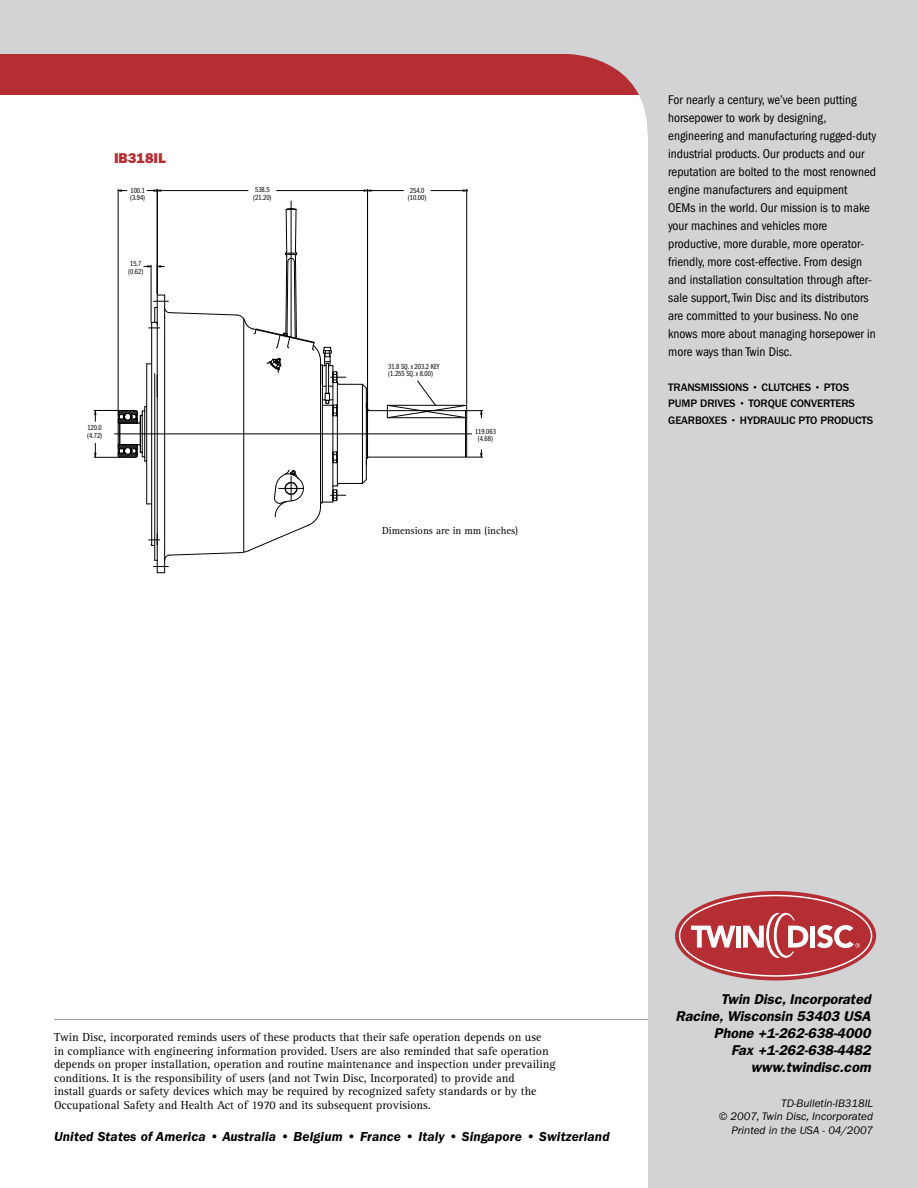
<style>
.page{position:relative;width:918px;height:1188px;background:#fff}
.page>*{position:absolute;margin:0;border:0;box-sizing:border-box;transform-origin:0 0}
.t1{font:italic 600 14.25px/17.1px "Franklin Gothic";color:#000;text-align:right}
.t2{font:800 14.25px "Franklin Gothic";color:#b42e34}
.t3{font:italic 600 13.5px "Franklin Gothic";letter-spacing:.01em;color:#000}
.t4{font:condensed 13.05px/18px "Franklin Gothic";color:#000}
.t5{font:12px/13.5px "Rotis Serif";color:#000}
.t6{font:500 11.25px/16.5px "Franklin Gothic";letter-spacing:-.01em;color:#000}
.t7{font:italic 11.25px/13.5px "Franklin Gothic";color:#000;text-align:right}
.t8{font:10.5px "Rotis Serif";color:#000}
.t9{font:7.65px/7.6px "Franklin Gothic Book Cmpr";color:#000}
</style>
<div class="page">
<div style="left:648px;top:27px;width:270px;height:1161px;background:#d1d3d4"></div>
<div style="left:0;top:0;width:918px;height:54px;background:#d1d3d4"></div>
<div style="left:0;top:54px;width:663px;height:40px;background:#b42e34"></div>
<svg style="left:567px;top:54px;width:96px;height:81px"></svg>
<div style="left:675px;top:891px;width:201px;height:89px;background:#b42e34;border-radius:50%"></div>
<svg style="left:679px;top:895px;width:193px;height:82px"></svg>
<hr style="left:54px;top:1019px;width:594px;height:1px;background:#939598">
<hr style="left:114px;top:434px;width:358px;height:1px;background:#000">
<hr style="left:291px;top:201px;width:1px;height:136px;background:#000">
<hr style="left:368px;top:457px;width:98px;height:1px;background:#000">
<hr style="left:368px;top:410px;width:98px;height:1px;background:#000">
<hr style="left:465px;top:411px;width:1px;height:46px;background:#000">
<hr style="left:466px;top:411px;width:1px;height:45px;background:#000">
<hr style="left:466px;top:189px;width:1px;height:215px;background:#000">
<hr style="left:371px;top:190px;width:32px;height:1px;background:#000">
<hr style="left:431px;top:190px;width:32px;height:1px;background:#000">
<svg style="left:462px;top:189px;width:6px;height:3px"></svg>
<hr style="left:367px;top:189px;width:1px;height:220px;background:#000">
<hr style="left:277px;top:190px;width:87px;height:1px;background:#000">
<hr style="left:161px;top:190px;width:87px;height:1px;background:#000">
<svg style="left:363px;top:189px;width:9px;height:3px"></svg>
<svg style="left:94px;top:208px;width:275px;height:365px"></svg>
<hr style="left:118px;top:189px;width:1px;height:221px;background:#000">
<hr style="left:157px;top:189px;width:1px;height:105px;background:#000">
<svg style="left:117px;top:189px;width:10px;height:3px"></svg>
<svg style="left:147px;top:189px;width:15px;height:3px"></svg>
<svg style="left:464px;top:450px;width:19px;height:8px"></svg>
<svg style="left:386px;top:380px;width:97px;height:39px"></svg>
<p class="t2" style="left:114px;top:150px;width:53px">IB318IL</p>
<p class="t9" style="left:130px;top:186px;width:17px">100.1 (3.94)</p>
<p class="t9" style="left:128px;top:260px;width:17px">15.7 (0.62)</p>
<p class="t9" style="left:87px;top:424px;width:17px">120.0 (4.72)</p>
<p class="t9" style="left:253px;top:186px;width:20px">538.5 (21.20)</p>
<p class="t9" style="left:408px;top:186px;width:20px">254.0 (10.00)</p>
<p class="t9" style="left:388px;top:362px;width:53px">31.8 SQ. x 203.2 KEY (1.255 SQ. x 8.00)</p>
<p class="t9" style="left:475px;top:427px;width:22px;text-align:center">119.063 (4.68)</p>
<p class="t8" style="left:382px;top:524px;width:138px">Dimensions are in mm (inches)</p>
<p class="t4" style="left:668px;top:91px;width:210px">For nearly a century, we’ve been putting horsepower to work by designing, engineering and manufacturing rugged-duty industrial products. Our products and our reputation are bolted to the most renowned engine manufacturers and equipment OEMs in the world. Our mission is to make your machines and vehicles more productive, more durable, more operator&shy;friendly, more cost-effective. From design and installation consultation through after&shy;sale support, Twin Disc and its distributors are committed to your business. No one knows more about managing horsepower in more ways than Twin Disc.</p>
<p class="t6" style="left:668px;top:379px;width:207px">TRANSMISSIONS • CLUTCHES • PTOS<br>PUMP DRIVES • TORQUE CONVERTERS<br>GEARBOXES • HYDRAULIC PTO PRODUCTS</p>
<p class="t5" style="left:54px;top:1031px;width:503px">Twin Disc, incorporated reminds users of these products that their safe operation depends on use<br>in compliance with engineering information provided. Users are also reminded that safe operation depends on proper installation, operation and routine maintenance and inspection under prevailing conditions. It is the responsibility of users (and not Twin Disc, Incorporated) to provide and<br>install guards or safety devices which may be required by recognized safety standards or by the Occupational Safety and Health Act of 1970 and its subsequent provisions.</p>
<p class="t3" style="left:54px;top:1129px;width:557px">United States of America • Australia • Belgium • France • Italy • Singapore • Switzerland</p>
<p class="t1" style="left:675px;top:991px;width:197px">Twin Disc, Incorporated<br>Racine, Wisconsin 53403 USA<br>Phone +1-262-638-4000<br>Fax +1-262-638-4482 www.twindisc.com</p>
<p class="t7" style="left:719px;top:1097px;width:156px">TD-Bulletin-IB318IL<br>© 2007, Twin Disc, Incorporated<br>Printed in the USA - 04/2007</p>
</div>
